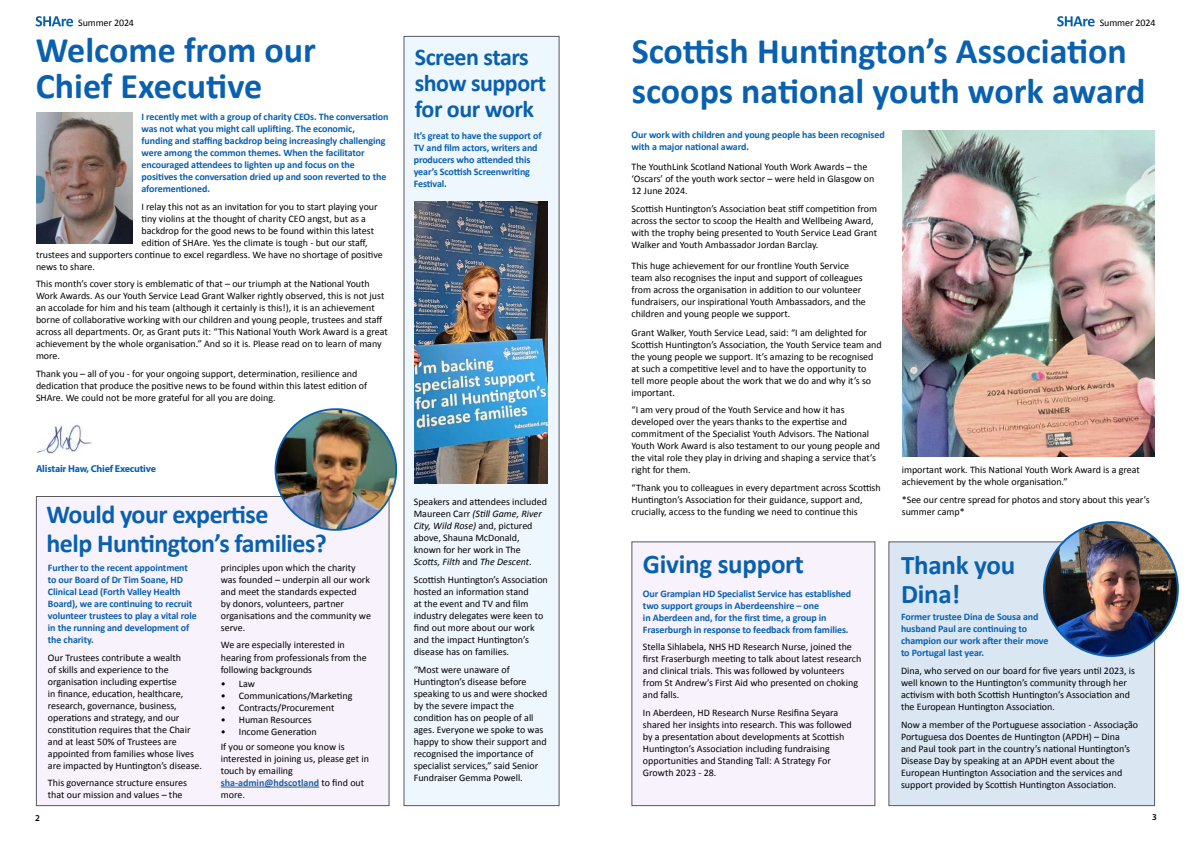
<style>
.page{position:relative;width:1191px;height:842px;background:#fff}
.page>*{position:absolute;margin:0;border:0;box-sizing:border-box;transform-origin:0 0}
.t1{font:700 36px/36px "Calibri";color:#0960af}
.t2{font:700 27px/29px "Calibri";letter-spacing:-.01em;color:#0960af}
.t3{font:700 26px/29px "Calibri";letter-spacing:-.02em;color:#0960af}
.t4{font:700 24px/26px "Calibri";letter-spacing:-.02em;color:#0960af}
.t5{font:10px/12px "Calibri";color:#000}
.t6{font:700 10px/12px "Calibri";letter-spacing:-.01em;color:#0960af}
.t7{font:700 10px "Myriad Pro";letter-spacing:-.02em;color:#0960af}
.t8{font:600 9px "Myriad Pro";color:#000}
.s1{font-weight:700;color:#215e9e}
.s2{font-style:italic}
</style>
<div class="page">
<svg style="left:36px;top:16px;width:37px;height:10px"></svg>
<svg style="left:1057px;top:16px;width:37px;height:10px"></svg>
<div style="left:403px;top:36px;width:156px;height:770px;background:#eef6fe"></div>
<img style="left:36px;top:112px;width:97px;height:132px">
<img style="left:36px;top:423px;width:56px;height:31px">
<img style="left:902px;top:130px;width:253px;height:326px">
<div style="left:631px;top:541px;width:244px;height:265px;background:#f7f2fb;border:1px solid #58595b"></div>
<div style="left:36px;top:496px;width:353px;height:310px;background:#f7f2fb;border:1px solid #58595b"></div>
<div style="left:888px;top:541px;width:267px;height:265px;background:#dae7f3;border:1px solid #58595b"></div>
<img style="left:1044px;top:522px;width:133px;height:134px;border-radius:67px">
<hr style="left:221px;top:787px;width:98px;height:1px;background:#215e9e">
<img style="left:271px;top:408px;width:127px;height:124px">
<img style="left:414px;top:201px;width:133px;height:283px">
<p class="t5" style="left:78px;top:17px;width:57px">Summer 2024</p>
<p class="t5" style="left:1099px;top:17px;width:57px">Summer 2024</p>
<h1 class="t1" style="left:36px;top:32px;width:282px">Welcome from our<br>Chief Executive</h1>
<p class="t6" style="left:141px;top:111px;width:248px">I recently met with a group of charity CEOs. The conversation was not what you might call uplifting. The economic, funding and staffing backdrop being increasingly challenging were among the common themes. When the facilitator encouraged attendees to lighten up and focus on the positives the conversation dried up and soon reverted to the aforementioned.</p>
<p class="t5" style="left:141px;top:200px;width:238px">I relay this not as an invitation for you to start playing your</p>
<p class="t5" style="left:141px;top:212px;width:226px">tiny violins at the thought of charity CEO angst, but as a</p>
<p class="t5" style="left:141px;top:224px;width:234px">backdrop for the good news to be found within this latest</p>
<p class="t5" style="left:141px;top:236px;width:227px">edition of SHAre. Yes the climate is tough - but our staff,</p>
<p class="t5" style="left:36px;top:248px;width:348px">trustees and supporters continue to excel regardless. We have no shortage of positive</p>
<p class="t5" style="left:36px;top:260px;width:61px">news to share.</p>
<p class="t5" style="left:36px;top:278px;width:353px">This month’s cover story is emblematic of that – our triumph at the National Youth Work Awards. As our Youth Service Lead Grant Walker rightly observed, this is not just an accolade for him and his team (although it certainly is this!), it is an achievement borne of collaborative working with our children and young people, trustees and staff across all departments. Or, as Grant puts it: “This National Youth Work Award is a great achievement by the whole organisation.” And so it is. Please read on to learn of many more.</p>
<p class="t5" style="left:36px;top:368px;width:333px">Thank you – all of you - for your ongoing support, determination, resilience and dedication that produce the positive news to be found within this latest edition of<br>SHAre. We could not be more grateful for all you are doing.</p>
<p class="t7" style="left:36px;top:462px;width:122px">Alistair Haw, Chief Executive</p>
<h3 class="t3" style="left:46px;top:500px;width:282px">Would your expertise<br>help Huntington’s families?</h3>
<p class="t6" style="left:48px;top:561px;width:150px">Further to the recent appointment to our Board of Dr Tim Soane, HD<br>Clinical Lead (Forth Valley Health<br>Board), we are continuing to recruit volunteer trustees to play a vital role in the running and development of the charity.</p>
<p class="t5" style="left:48px;top:651px;width:156px">Our Trustees contribute a wealth<br>of skills and experience to the organisation including expertise<br>in finance, education, healthcare, research, governance, business, operations and strategy, and our constitution requires that the Chair and at least 50% of Trustees are appointed from families whose lives are impacted by Huntington’s disease.</p>
<p class="t5" style="left:48px;top:777px;width:141px">This governance structure ensures that our mission and values – the</p>
<p class="t5" style="left:221px;top:561px;width:152px">principles upon which the charity was founded – underpin all our work and meet the standards expected<br>by donors, volunteers, partner organisations and the community we serve.</p>
<p class="t5" style="left:221px;top:639px;width:147px">We are especially interested in hearing from professionals from the following backgrounds</p>
<p class="t5" style="left:221px;top:678px;width:36px">• Law</p>
<p class="t5" style="left:221px;top:690px;width:133px">• Communications/Marketing</p>
<p class="t5" style="left:221px;top:702px;width:115px">• Contracts/Procurement</p>
<p class="t5" style="left:221px;top:714px;width:92px">• Human Resources</p>
<p class="t5" style="left:221px;top:725px;width:125px;line-height:14.8px">• Income Generation<br>If you or someone you know is</p>
<p class="t5" style="left:221px;top:753px;width:150px">interested in joining us, please get in touch by emailing <span class="s1">sha-admin@hdscotland</span> to find out more.</p>
<h3 class="t4" style="left:415px;top:44px;width:133px">Screen stars show support for our work</h3>
<p class="t6" style="left:414px;top:130px;width:129px">It’s great to have the support of<br>TV and film actors, writers and producers who attended this year’s Scottish Screenwriting<br>Festival.</p>
<p class="t5" style="left:414px;top:496px;width:135px">Speakers and attendees included<br>Maureen Carr <span class="s2">(Still Game, River<br>City, Wild Rose)</span> and, pictured above, Shauna McDonald, known for her work in The<br><span class="s2">Scotts, Filth</span> and <span class="s2">The Descent</span>.</p>
<p class="t5" style="left:414px;top:574px;width:136px">Scottish Huntington’s Association hosted an information stand<br>at the event and TV and film industry delegates were keen to find out more about our work and the impact Huntington’s disease has on families.</p>
<p class="t5" style="left:414px;top:663px;width:135px">“Most were unaware of<br>Huntington’s disease before speaking to us and were shocked by the severe impact the condition has on people of all ages. Everyone we spoke to was happy to show their support and recognised the importance of specialist services,” said Senior<br>Fundraiser Gemma Powell.</p>
<h1 class="t1" style="left:631px;top:31px;width:515px;line-height:40px">Scottish Huntington’s Association scoops national youth work award</h1>
<p class="t6" style="left:631px;top:129px;width:255px">Our work with children and young people has been recognised with a major national award.</p>
<p class="t5" style="left:631px;top:161px;width:244px">The YouthLink Scotland National Youth Work Awards – the ‘Oscars’ of the youth work sector – were held in Glasgow on<br>12 June 2024.</p>
<p class="t5" style="left:631px;top:203px;width:247px">Scottish Huntington’s Association beat stiff competition from across the sector to scoop the Health and Wellbeing Award, with the trophy being presented to Youth Service Lead Grant Walker and Youth Ambassador Jordan Barclay.</p>
<p class="t5" style="left:631px;top:259px;width:236px">This huge achievement for our frontline Youth Service team also recognises the input and support of colleagues from across the organisation in addition to our volunteer fundraisers, our inspirational Youth Ambassadors, and the children and young people we support.</p>
<p class="t5" style="left:631px;top:326px;width:252px">Grant Walker, Youth Service Lead, said: “I am delighted for Scottish Huntington’s Association, the Youth Service team and the young people we support. It’s amazing to be recognised at such a competitive level and to have the opportunity to tell more people about the work that we do and why it’s so important.</p>
<p class="t5" style="left:631px;top:404px;width:250px">“I am very proud of the Youth Service and how it has developed over the years thanks to the expertise and commitment of the Specialist Youth Advisors. The National Youth Work Award is also testament to our young people and the vital role they play in driving and shaping a service that’s right for them.</p>
<p class="t5" style="left:631px;top:482px;width:251px">“Thank you to colleagues in every department across Scottish<br>Huntington’s Association for their guidance, support and, crucially, access to the funding we need to continue this</p>
<h2 class="t2" style="left:643px;top:550px;width:162px">Giving support</h2>
<p class="t6" style="left:643px;top:587px;width:210px">Our Grampian HD Specialist Service has established two support groups in Aberdeenshire – one<br>in Aberdeen and, for the first time, a group in Fraserburgh in response to feedback from families.</p>
<p class="t5" style="left:643px;top:641px;width:220px">Stella Sihlabela, NHS HD Research Nurse, joined the first Fraserburgh meeting to talk about latest research and clinical trials. This was followed by volunteers from St Andrew’s First Aid who presented on choking and falls.</p>
<p class="t5" style="left:643px;top:707px;width:210px">In Aberdeen, HD Research Nurse Resifina Seyara shared her insights into research. This was followed by a presentation about developments at Scottish Huntington’s Association including fundraising opportunities and Standing Tall: A Strategy For Growth 2023 - 28.</p>
<p class="t5" style="left:901px;top:464px;width:240px">important work. This National Youth Work Award is a great achievement by the whole organisation.”</p>
<p class="t5" style="left:901px;top:493px;width:249px">*See our centre spread for photos and story about this year’s summer camp*</p>
<h2 class="t2" style="left:901px;top:550px;width:116px">Thank you<br>Dina!</h2>
<p class="t6" style="left:901px;top:611px;width:149px">Former trustee Dina de Sousa and husband Paul are continuing to champion our work after their move to Portugal last year.</p>
<p class="t5" style="left:901px;top:665px;width:236px">Dina, who served on our board for five years until 2023, is well known to the Huntington’s community through her activism with both Scottish Huntington’s Association and the European Huntington Association.</p>
<p class="t5" style="left:901px;top:718px;width:239px">Now a member of the Portuguese association - Associação Portuguesa dos Doentes de Huntington (APDH) – Dina<br>and Paul took part in the country’s national Huntington’s Disease Day by speaking at an APDH event about the European Huntington Association and the services and support provided by Scottish Huntington Association.</p>
<p class="t8" style="left:35px;top:812px;width:6px">2</p>
<p class="t8" style="left:1152px;top:811px;width:6px">3</p>
</div>
